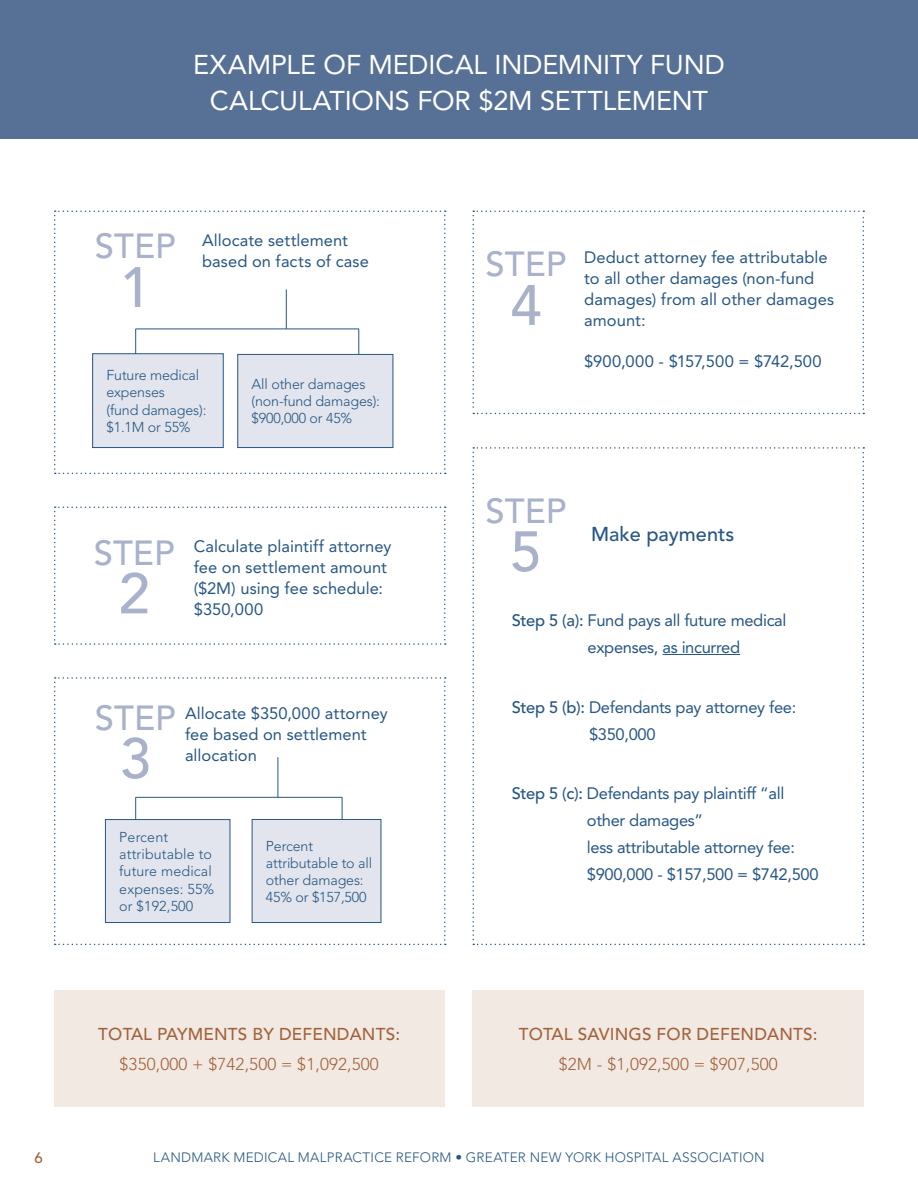
<style>
.page{position:relative;width:918px;height:1188px;background:#fff}
.page>*{position:absolute;margin:0;border:0;box-sizing:border-box;transform-origin:0 0}
.t1{font:500 56.4px "Avenir LT Std";color:#a9b2ca}
.t2{font:500 34.65px "Avenir LT Std";color:#a9b2ca}
.t3{font:27px "Avenir LT Std";letter-spacing:-.01em;color:#fff}
.t4{font:500 19.95px "Avenir LT Std";color:#275684}
.t5{font:500 17.1px "Avenir LT Std";letter-spacing:.01em;color:#a3623d}
.t6{font:300 17.1px "Avenir LT Std";letter-spacing:.01em;color:#a3623d}
.t7{font:16.5px/21px "Avenir LT Std";color:#275684}
.t8{font:16.5px/27px "Avenir LT Std";letter-spacing:-.02em;color:#275684}
.t9{font:500 15px "Avenir LT Std";color:#a3623d}
.t10{font:300 14.25px/17.1px "Avenir LT Std";letter-spacing:-.01em;color:#275684}
.t11{font:300 14.25px/17.1px "Avenir LT Std";letter-spacing:.01em;color:#275684}
.t12{font:300 13.5px "Avenir LT Std";letter-spacing:.015em;color:#275684}
.s1{font-weight:500}
</style>
<div class="page">
<div style="left:0;top:0;width:918px;height:138px;background:#577095"></div>
<div style="left:54px;top:990px;width:390px;height:117px;background:#f2eae2"></div>
<div style="left:472px;top:990px;width:392px;height:117px;background:#f2eae2"></div>
<svg style="left:54px;top:211px;width:392px;height:263px"></svg>
<svg style="left:54px;top:507px;width:392px;height:138px"></svg>
<svg style="left:54px;top:677px;width:392px;height:268px"></svg>
<div style="left:105px;top:820px;width:125px;height:103px;background:#e2e5ed"></div>
<div style="left:105px;top:819px;width:125px;height:104px;border:1px solid #275684"></div>
<div style="left:252px;top:819px;width:129px;height:104px;background:#e2e5ed"></div>
<div style="left:252px;top:819px;width:129px;height:104px;border:1px solid #275684"></div>
<svg style="left:473px;top:211px;width:391px;height:203px"></svg>
<svg style="left:473px;top:447px;width:391px;height:498px"></svg>
<h3 class="t3" style="left:193px;top:49px;width:54px">Exampl</h3>
<h3 class="t3" style="left:300px;top:49px;width:125px">e of Medical</h3>
<h3 class="t3" style="left:495px;top:49px;width:81px">Indemnity</h3>
<h3 class="t3" style="left:650px;top:49px;width:54px">Fund</h3>
<h3 class="t3" style="left:210px;top:85px;width:105px">Calculations</h3>
<h3 class="t3" style="left:417px;top:85px;width:18px">foR</h3>
<h3 class="t3" style="left:479px;top:85px;width:211px">$2M Settlem ent</h3>
<h2 class="t2" style="left:95px;top:226px;width:82px">STEP</h2>
<h1 class="t1" style="left:120px;top:255px;width:33px">1</h1>
<p class="t7" style="left:202px;top:230px;width:168px">Allocate settlement based on facts of case</p>
<p class="t10" style="left:106px;top:367px;width:101px">Future medical expenses<br>(fund damages): $1.1M or 55%</p>
<p class="t10" style="left:252px;top:376px;width:130px">All other damages (non-fund damages): $900,000 or 45%</p>
<h2 class="t2" style="left:94px;top:533px;width:82px">STEP</h2>
<h1 class="t1" style="left:119px;top:561px;width:33px">2</h1>
<p class="t7" style="left:194px;top:536px;width:199px">Calculate plaintiff attorney fee on settlement amount ($2M) using fee schedule: $350,000</p>
<h2 class="t2" style="left:95px;top:698px;width:82px">STEP</h2>
<h1 class="t1" style="left:120px;top:726px;width:33px">3</h1>
<p class="t7" style="left:185px;top:703px;width:204px">Allocate $350,000 attorney fee based on settlement allocation</p>
<p class="t11" style="left:119px;top:829px;width:96px">Percent attributable to future medical expenses: 55% or $192,500</p>
<p class="t10" style="left:266px;top:837px;width:108px">Percent attributable to all other damages:<br>45% or $157,500</p>
<p class="t5" style="left:98px;top:1024px;width:303px">TOTAL PAYMENTS BY DEFENDANTS:</p>
<p class="t6" style="left:120px;top:1054px;width:261px">$350,000 + $742,500 = $1,092,500</p>
<h2 class="t2" style="left:486px;top:244px;width:82px">STEP</h2>
<h1 class="t1" style="left:510px;top:273px;width:33px">4</h1>
<p class="t7" style="left:584px;top:247px;width:251px">Deduct attorney fee attributable to all other damages (non-fund damages) from all other damages amount:</p>
<p class="t7" style="left:584px;top:351px;width:239px">$900,000 - $157,500 = $742,500</p>
<h2 class="t2" style="left:486px;top:491px;width:82px">STEP</h2>
<h1 class="t1" style="left:510px;top:519px;width:33px">5</h1>
<p class="t4" style="left:591px;top:523px;width:145px">M AKE PAYMENTS</p>
<p class="t8" style="left:588px;top:607px;width:200px;text-indent:-76px"><span class="s1">STEP 5 (A):</span> Fund pays all future medical expenses, as incurred</p>
<p class="t8" style="left:589px;top:693px;width:209px;text-indent:-77px"><span class="s1">STEP 5 (B):</span> Defendants pay attorney fee: $350,000</p>
<p class="t8" style="left:587px;top:780px;width:233px;text-indent:-75px"><span class="s1">STEP 5 (C):</span> Defendants pay plaintiff “all other damages”<br>less attributable attorney fee: $900,000 - $157,500 = $742,500</p>
<p class="t5" style="left:519px;top:1024px;width:300px">TOTAL SAVINGS FOR DEFENDANTS:</p>
<p class="t6" style="left:559px;top:1054px;width:221px">$2M - $1,092,500 = $907,500</p>
<p class="t9" style="left:35px;top:1149px;width:10px">6</p>
<p class="t12" style="left:153px;top:1150px;width:192px">LANDMARK MEDICAL Malprac</p>
<p class="t12" style="left:363px;top:1150px;width:16px">tice</p>
<p class="t12" style="left:396px;top:1150px;width:188px">REFORM • GREATER New york</p>
<p class="t12" style="left:605px;top:1150px;width:103px">hospital associa</p>
<p class="t12" style="left:731px;top:1150px;width:17px">tion</p>
</div>
